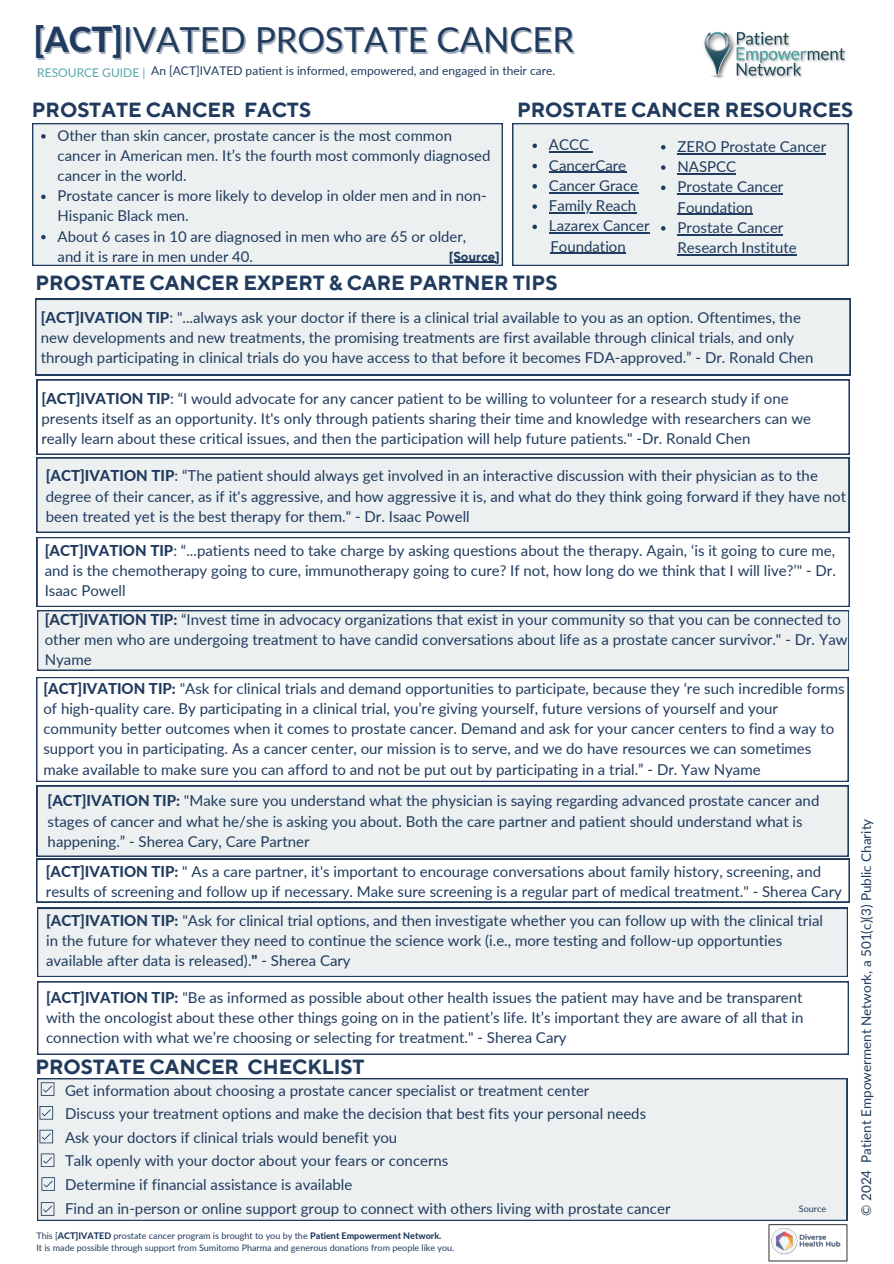
<style>
.page{position:relative;width:894px;height:1264px;background:#fff}
.page>*{position:absolute;margin:0;border:0;box-sizing:border-box;transform-origin:0 0}
.t1{font:34.5px "Lato";color:#203b5e}
.t2{font:700 20.4px "TT Norms Pro";color:#203b5e}
.t3{font:15px/20.2px "Lato";color:#203b5e}
.t4{font:14.85px/20.1px "Lato";color:#203b5e}
.t5{font:13.5px "Lato";color:#203b5e}
.t6{font:700 12.9px "TT Norms Pro";color:#203b5e}
.t7{font:12px "Lato";color:#203b5e}
.t8{font:12px "Lato";color:#53a7a6}
.t9{font:9px "Lato";color:#203b5e}
.s1{font-weight:800;color:rgb(32 59 94/.4)}
.s2{font-weight:800}
</style>
<div class="page">
<div style="left:32px;top:123px;width:470px;height:143px;background:#ecf0f1"></div>
<svg style="left:37px;top:379px;width:812px;height:75px"></svg>
<img style="left:704px;top:31px;width:142px;height:48px">
<div style="left:37px;top:610px;width:811px;height:60px;background:#ecf0f1"></div>
<svg style="left:37px;top:537px;width:812px;height:70px"></svg>
<div style="left:512px;top:123px;width:336px;height:143px;background:#ecf0f1"></div>
<div style="left:36px;top:457px;width:813px;height:75px;background:#ecf0f1"></div>
<div style="left:35px;top:299px;width:815px;height:76px;background:#ecf0f1"></div>
<div style="left:37px;top:1078px;width:810px;height:142px;background:#ecf0f1"></div>
<div style="left:37px;top:785px;width:811px;height:71px;background:#ecf0f1"></div>
<svg style="left:41px;top:1082px;width:13px;height:13px"></svg>
<svg style="left:39px;top:1105px;width:14px;height:14px"></svg>
<svg style="left:39px;top:1129px;width:14px;height:14px"></svg>
<svg style="left:41px;top:1202px;width:13px;height:13px"></svg>
<svg style="left:41px;top:1177px;width:14px;height:13px"></svg>
<svg style="left:41px;top:1153px;width:13px;height:13px"></svg>
<div style="left:37px;top:908px;width:810px;height:68px;background:#ecf0f1"></div>
<svg style="left:36px;top:677px;width:811px;height:104px"></svg>
<svg style="left:36px;top:858px;width:813px;height:44px"></svg>
<svg style="left:37px;top:981px;width:811px;height:73px"></svg>
<svg style="left:768px;top:1224px;width:79px;height:37px"></svg>
<svg style="left:660px;top:145px;width:5px;height:4px"></svg>
<hr style="left:677px;top:153px;width:149px;height:1px;background:#203b5e">
<svg style="left:660px;top:165px;width:5px;height:5px"></svg>
<hr style="left:677px;top:173px;width:59px;height:1px;background:#203b5e">
<svg style="left:660px;top:185px;width:5px;height:5px"></svg>
<hr style="left:677px;top:193px;width:106px;height:1px;background:#203b5e">
<hr style="left:677px;top:214px;width:75px;height:1px;background:#203b5e">
<svg style="left:660px;top:226px;width:5px;height:4px"></svg>
<hr style="left:677px;top:234px;width:106px;height:1px;background:#203b5e">
<hr style="left:677px;top:254px;width:119px;height:1px;background:#203b5e">
<svg style="left:532px;top:143px;width:5px;height:5px"></svg>
<hr style="left:549px;top:151px;width:40px;height:1px;background:#203b5e">
<svg style="left:532px;top:164px;width:5px;height:4px"></svg>
<hr style="left:549px;top:172px;width:77px;height:1px;background:#203b5e">
<svg style="left:532px;top:184px;width:5px;height:4px"></svg>
<hr style="left:549px;top:192px;width:89px;height:1px;background:#203b5e">
<svg style="left:532px;top:204px;width:5px;height:5px"></svg>
<hr style="left:549px;top:212px;width:87px;height:1px;background:#203b5e">
<svg style="left:532px;top:224px;width:5px;height:5px"></svg>
<hr style="left:549px;top:232px;width:54px;height:1px;background:#203b5e">
<hr style="left:603px;top:232px;width:46px;height:1px;background:#203b5e">
<hr style="left:550px;top:253px;width:75px;height:1px;background:#203b5e">
<svg style="left:41px;top:134px;width:5px;height:5px"></svg>
<svg style="left:41px;top:195px;width:5px;height:4px"></svg>
<svg style="left:41px;top:235px;width:5px;height:4px"></svg>
<hr style="left:448px;top:262px;width:47px;height:1px;background:#203b5e">
<p class="t1" style="left:35px;top:18px;width:540px"><span class="s1">[ACT]</span>IVATED PROSTATE CANCER</p>
<p class="t8" style="left:37px;top:65px;width:110px">RESOURCE GUIDE |</p>
<p class="t7" style="left:151px;top:63px;width:405px">An [ACT]IVATED patient is informed, empowered, and engaged in their care.</p>
<p class="t2" style="left:32px;top:97px;width:280px">PROSTATE CANCER FACTS</p>
<p class="t2" style="left:517px;top:98px;width:337px">PROSTATE CANCER RESOURCES</p>
<p class="t4" style="left:58px;top:125px;width:434px">Other than skin cancer, prostate cancer is the most common cancer in American men. It’s the fourth most commonly diagnosed cancer in the world.</p>
<p class="t4" style="left:58px;top:185px;width:430px">Prostate cancer is more likely to develop in older men and in non-<br>Hispanic Black men.</p>
<p class="t4" style="left:58px;top:226px;width:410px">About 6 cases in 10 are diagnosed in men who are 65 or older, and it is rare in men under 40.</p>
<p class="t6" style="left:448px;top:248px;width:53px">[Source]</p>
<p class="t3" style="left:549px;top:134px;width:42px">ACCC</p>
<p class="t3" style="left:549px;top:155px;width:79px">CancerCare</p>
<p class="t3" style="left:549px;top:175px;width:91px">Cancer Grace</p>
<p class="t3" style="left:549px;top:195px;width:89px">Family Reach</p>
<p class="t3" style="left:549px;top:215px;width:102px">Lazarex Cancer</p>
<p class="t3" style="left:550px;top:236px;width:77px">Foundation</p>
<p class="t2" style="left:35px;top:270px;width:523px">PROSTATE CANCER EXPERT &amp; CARE PARTNER TIPS</p>
<p class="t3" style="left:677px;top:136px;width:150px">ZERO Prostate Cancer</p>
<p class="t3" style="left:677px;top:156px;width:60px">NASPCC</p>
<p class="t3" style="left:677px;top:176px;width:107px">Prostate Cancer<br>Foundation</p>
<p class="t3" style="left:677px;top:217px;width:121px">Prostate Cancer<br>Research Institute</p>
<p class="t3" style="left:41px;top:307px;width:774px"><span class="s2">[ACT]IVATION TIP</span>: "...always ask your doctor if there is a clinical trial available to you as an option. Oftentimes, the new developments and new treatments, the promising treatments are first available through clinical trials, and only through participating in clinical trials do you have access to that before it becomes FDA-approved.” - Dr. Ronald Chen</p>
<p class="t3" style="left:41px;top:388px;width:771px"><span class="s2">[ACT]IVATION TIP</span>: “I would advocate for any cancer patient to be willing to volunteer for a research study if one presents itself as an opportunity. It's only through patients sharing their time and knowledge with researchers can we really learn about these critical issues, and then the participation will help future patients." -Dr. Ronald Chen</p>
<p class="t3" style="left:46px;top:465px;width:801px"><span class="s2">[ACT]IVATION TIP</span>: “The patient should always get involved in an interactive discussion with their physician as to the degree of their cancer, as if it's aggressive, and how aggressive it is, and what do they think going forward if they have not been treated yet is the best therapy for them." - Dr. Isaac Powell</p>
<p class="t3" style="left:45px;top:539px;width:792px;text-align:justify"><span class="s2">[ACT]IVATION TIP</span>: “...patients need to take charge by asking questions about the therapy. Again, ‘is it going to cure me, and is the chemotherapy going to cure, immunotherapy going to cure? If not, how long do we think that I will live?’" - Dr.<br>Isaac Powell</p>
<p class="t3" style="left:45px;top:608px;width:804px"><span class="s2">[ACT]IVATION TIP:</span> “Invest time in advocacy organizations that exist in your community so that you can be connected to other men who are undergoing treatment to have candid conversations about life as a prostate cancer survivor." - Dr. Yaw<br>Nyame</p>
<p class="t3" style="left:43px;top:677px;width:802px"><span class="s2">[ACT]IVATION TIP:</span> "Ask for clinical trials and demand opportunities to participate, because they ‘re such incredible forms of high-quality care. By participating in a clinical trial, you’re giving yourself, future versions of yourself and your community better outcomes when it comes to prostate cancer. Demand and ask for your cancer centers to find a way to support you in participating. As a cancer center, our mission is to serve, and we do have resources we can sometimes make available to make sure you can afford to and not be put out by participating in a trial.” - Dr. Yaw Nyame</p>
<p class="t3" style="left:48px;top:790px;width:773px"><span class="s2">[ACT]IVATION TIP:</span> "Make sure you understand what the physician is saying regarding advanced prostate cancer and stages of cancer and what he/she is asking you about. Both the care partner and patient should understand what is happening.” - Sherea Cary, Care Partner</p>
<p class="t3" style="left:46px;top:860px;width:797px"><span class="s2">[ACT]IVATION TIP:</span> " As a care partner, it's important to encourage conversations about family history, screening, and results of screening and follow up if necessary. Make sure screening is a regular part of medical treatment." - Sherea Cary</p>
<p class="t3" style="left:46px;top:909px;width:778px"><span class="s2">[ACT]IVATION TIP:</span> "Ask for clinical trial options, and then investigate whether you can follow up with the clinical trial in the future for whatever they need to continue the science work (i.e., more testing and follow-up opportunties available after data is released).<span class="s2">"</span> - Sherea Cary</p>
<p class="t3" style="left:46px;top:986px;width:758px;text-align:justify"><span class="s2">[ACT]IVATION TIP:</span> "Be as informed as possible about other health issues the patient may have and be transparent with the oncologist about these other things going on in the patient’s life. It’s important they are aware of all that in connection with what we’re choosing or selecting for treatment." - Sherea Cary</p>
<p class="t2" style="left:35px;top:1054px;width:330px">PROSTATE CANCER CHECKLIST</p>
<p class="t3" style="left:65px;top:1079px;width:525px">Get information about choosing a prostate cancer specialist or treatment center</p>
<p class="t3" style="left:65px;top:1103px;width:582px">Discuss your treatment options and make the decision that best fits your personal needs</p>
<p class="t3" style="left:65px;top:1126px;width:334px">Ask your doctors if clinical trials would benefit you</p>
<p class="t3" style="left:65px;top:1150px;width:385px">Talk openly with your doctor about your fears or concerns</p>
<p class="t3" style="left:65px;top:1174px;width:289px">Determine if financial assistance is available</p>
<p class="t3" style="left:65px;top:1197px;width:607px">Find an in-person or online support group to connect with others living with prostate cancer</p>
<p class="t9" style="left:36px;top:1229px;width:406px">This [<span class="s2">ACT]IVATED</span> prostate cancer program is brought to you by the <span class="s2">Patient Empowerment Network.</span></p>
<p class="t9" style="left:36px;top:1241px;width:419px">It is made possible through support from Sumitomo Pharma and generous donations from people like you.</p>
<p class="t9" style="left:798px;top:1203px;width:29px">Source</p>
<p class="t5" style="left:857px;top:1215px;width:398px;rotate:-90deg">© 2024 Patient Empowerment Network, a 501(c)(3) Public Charity</p>
</div>
